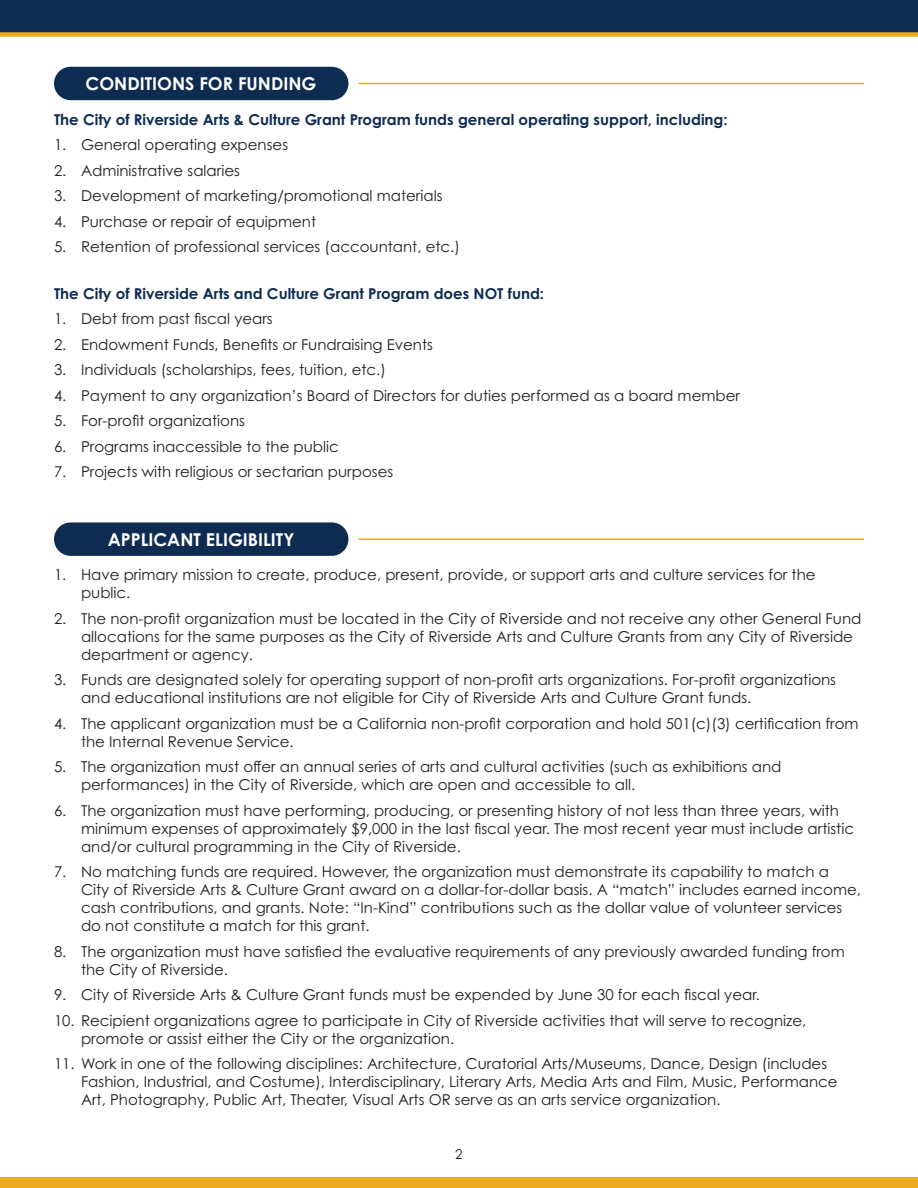
<style>
.page{position:relative;width:918px;height:1188px;background:#fff}
.page>*{position:absolute;margin:0;border:0;box-sizing:border-box;transform-origin:0 0}
.t1{font:700 17.7px "Century Gothic Pro";color:#fff}
.t2{font:15px/18px "Century Gothic Pro";color:#231f20}
.t3{font:700 15px "Century Gothic Pro";color:#0e2b51}
.t4{font:13.5px "Century Gothic Pro";color:#231f20}
</style>
<div class="page">
<svg style="left:0;top:0;width:918px;height:37px;background:#2a3b4c"></svg>
<div style="left:0;top:1177px;width:918px;height:11px;background:#ecaa1f"></div>
<div style="left:54px;top:522px;width:294px;height:34px;background:#0e2b51;border-radius:17px"></div>
<hr style="left:359px;top:538px;width:505px;height:2px;background:#ecaa1f">
<div style="left:54px;top:67px;width:294px;height:33px;background:#0e2b51;border-radius:17px"></div>
<hr style="left:359px;top:83px;width:505px;height:1px;background:#ecaa1f">
<p class="t1" style="left:86px;top:73px;width:233px">CONDITIONS FOR FUNDING</p>
<p class="t3" style="left:54px;top:110px;width:675px">The City of Riverside Arts &amp; Culture Grant Program funds general operating support, including:</p>
<p class="t2" style="left:54px;top:136px;width:236px">1. General operating expenses</p>
<p class="t2" style="left:54px;top:161px;width:187px">2. Administrative salaries</p>
<p class="t2" style="left:54px;top:187px;width:390px">3. Development of marketing/promotional materials</p>
<p class="t2" style="left:54px;top:212px;width:264px">4. Purchase or repair of equipment</p>
<p class="t2" style="left:54px;top:238px;width:407px">5. Retention of professional services (accountant, etc.)</p>
<p class="t3" style="left:54px;top:284px;width:492px">The City of Riverside Arts and Culture Grant Program does NOT fund:</p>
<p class="t2" style="left:54px;top:309px;width:220px">1. Debt from past fiscal years</p>
<p class="t2" style="left:54px;top:335px;width:380px">2. Endowment Funds, Benefits or Fundraising Events</p>
<p class="t2" style="left:54px;top:360px;width:334px">3. Individuals (scholarships, fees, tuition, etc.)</p>
<p class="t2" style="left:54px;top:386px;width:687px">4. Payment to any organization’s Board of Directors for duties performed as a board member</p>
<p class="t2" style="left:54px;top:411px;width:192px">5. For-profit organizations</p>
<p class="t2" style="left:54px;top:437px;width:286px">6. Programs inaccessible to the public</p>
<p class="t2" style="left:54px;top:462px;width:341px">7. Projects with religious or sectarian purposes</p>
<p class="t1" style="left:108px;top:528px;width:188px">APPLICANT ELIGIBILITY</p>
<p class="t2" style="left:81px;top:566px;width:736px;text-indent:-27px">1. Have primary mission to create, produce, present, provide, or support arts and culture services for the public.</p>
<p class="t2" style="left:81px;top:609px;width:782px;text-indent:-27px">2. The non-profit organization must be located in the City of Riverside and not receive any other General Fund allocations for the same purposes as the City of Riverside Arts and Culture Grants from any City of Riverside department or agency.</p>
<p class="t2" style="left:81px;top:671px;width:757px;text-indent:-27px">3. Funds are designated solely for operating support of non-profit arts organizations. For-profit organizations and educational institutions are not eligible for City of Riverside Arts and Culture Grant funds.</p>
<p class="t2" style="left:81px;top:714px;width:779px;text-indent:-27px">4. The applicant organization must be a California non-profit corporation and hold 501(c)(3) certification from the Internal Revenue Service.</p>
<p class="t2" style="left:81px;top:758px;width:702px;text-indent:-27px">5. The organization must offer an annual series of arts and cultural activities (such as exhibitions and performances) in the City of Riverside, which are open and accessible to all.</p>
<p class="t2" style="left:81px;top:801px;width:775px;text-indent:-27px">6. The organization must have performing, producing, or presenting history of not less than three years, with minimum expenses of approximately $9,000 in the last fiscal year. The most recent year must include artistic and/or cultural programming in the City of Riverside.</p>
<p class="t2" style="left:81px;top:863px;width:782px;text-indent:-27px">7. No matching funds are required. However, the organization must demonstrate its capability to match a City of Riverside Arts &amp; Culture Grant award on a dollar-for-dollar basis. A “match” includes earned income, cash contributions, and grants. Note: “In-Kind” contributions such as the dollar value of volunteer services do not constitute a match for this grant.</p>
<p class="t2" style="left:81px;top:942px;width:765px;text-indent:-27px">8. The organization must have satisfied the evaluative requirements of any previously awarded funding from the City of Riverside.</p>
<p class="t2" style="left:54px;top:986px;width:707px">9. City of Riverside Arts &amp; Culture Grant funds must be expended by June 30 for each fiscal year.</p>
<p class="t2" style="left:81px;top:1011px;width:727px;text-indent:-27px">10. Recipient organizations agree to participate in City of Riverside activities that will serve to recognize, promote or assist either the City or the organization.</p>
<p class="t2" style="left:81px;top:1055px;width:758px;text-indent:-27px">11. Work in one of the following disciplines: Architecture, Curatorial Arts/Museums, Dance, Design (includes<br>Fashion, Industrial, and Costume), Interdisciplinary, Literary Arts, Media Arts and Film, Music, Performance<br>Art, Photography, Public Art, Theater, Visual Arts OR serve as an arts service organization.</p>
<p class="t4" style="left:455px;top:1146px;width:9px">2</p>
</div>
